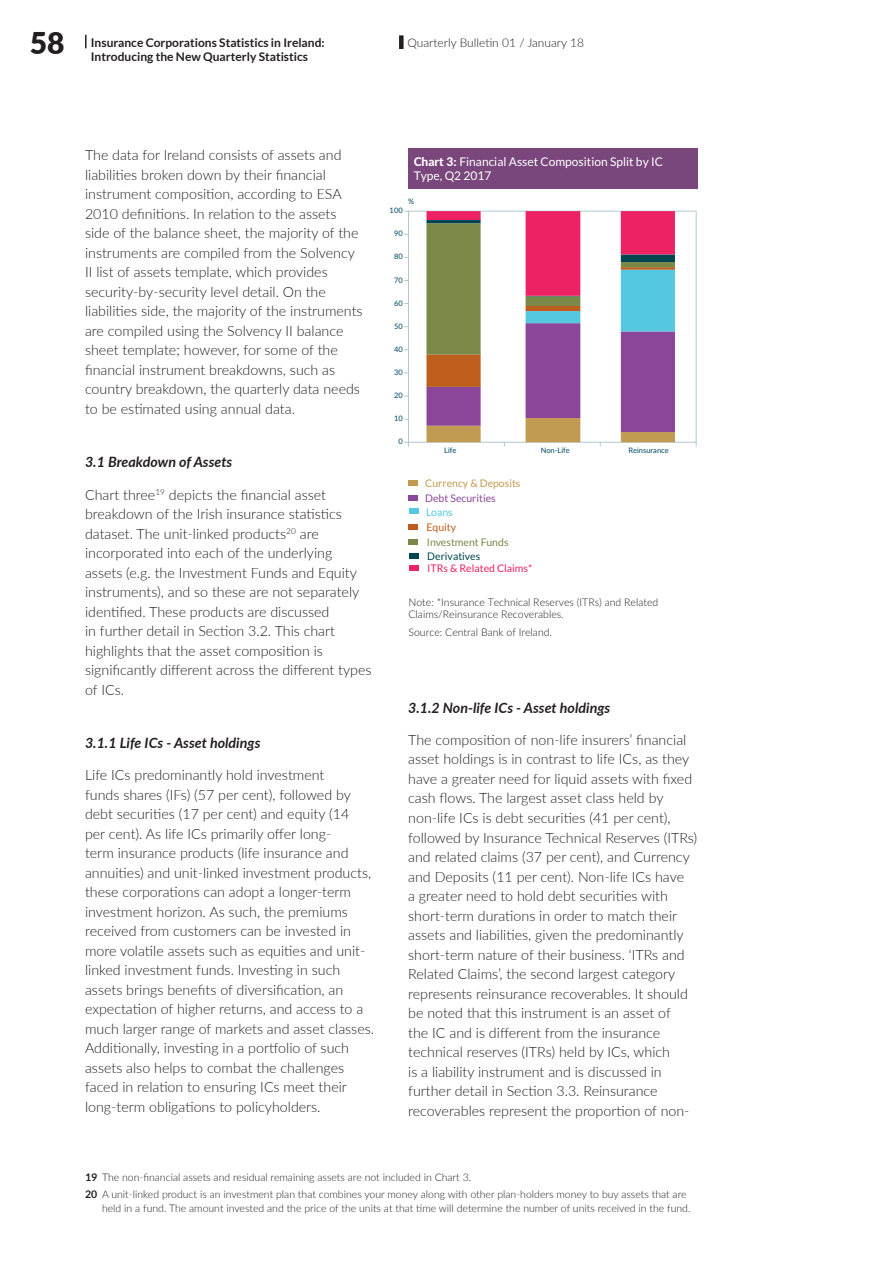
<style>
.page{position:relative;width:893px;height:1263px;background:#fff}
.page>*{position:absolute;margin:0;border:0;box-sizing:border-box;transform-origin:0 0}
.t1{font:900 30px "Lato";color:#231f20}
.Body_Text__5{font:300 14.25px/19.5px "Lato";color:#231f20}
.Subhead_II_3B4{font:italic 700 14.25px "Lato";color:#231f20}
.Page_Header{font:700 12px "Lato";color:#231f20}
.t2{font:12px/14.4px "Lato";color:#fff}
.t3{font:300 12px "Lato";color:#231f20}
.Footnotes_4-4__1{font:300 10.5px/13.5px "Lato";color:#231f20}
.t4{font:10.5px/15px "Lato";color:#7a8948}
.t5{font:10.5px/13.6px "Lato";color:#8b4599}
.t6{font:10.5px "Lato";color:#ed2262}
.t7{font:10.5px "Lato";color:#c19b52}
.t8{font:10.5px "Lato";color:#004650}
.t9{font:500 7.5px "Lato";color:#125370}
.s1{font-weight:800}
.s2{color:#53c8e0}
.s3{color:#be5e1c}
.s4{font-weight:700}
</style>
<div class="page">
<svg style="left:85px;top:35px;width:2px;height:13px"></svg>
<div style="left:399px;top:35px;width:5px;height:14px;background:#231f20"></div>
<hr style="left:408px;top:442px;width:288px;height:1px;background:#b0c8ce">
<hr style="left:696px;top:211px;width:1px;height:235px;background:#b0c8ce">
<hr style="left:408px;top:211px;width:1px;height:231px;background:#b0c8ce">
<hr style="left:404px;top:211px;width:292px;height:1px;background:#b0c8ce">
<svg style="left:426px;top:211px;width:249px;height:235px"></svg>
<div style="left:408px;top:495px;width:10px;height:5px;background:#8b4599"></div>
<div style="left:409px;top:480px;width:9px;height:5px;background:#c19b52"></div>
<div style="left:409px;top:508px;width:9px;height:6px;background:#53c8e0"></div>
<div style="left:408px;top:524px;width:10px;height:6px;background:#be5e1c"></div>
<div style="left:408px;top:539px;width:10px;height:6px;background:#7a8948"></div>
<div style="left:410px;top:565px;width:9px;height:6px;background:#ed2262"></div>
<div style="left:410px;top:553px;width:9px;height:6px;background:#004650"></div>
<div style="left:408px;top:149px;width:289px;height:40px;background:#7a477c"></div>
<h1 class="t1" style="left:30px;top:20px;width:36px">58</h1>
<p class="Page_Header" style="left:91px;top:36px;width:235px">Insurance Corporations Statistics in Ireland:</p>
<p class="t3" style="left:407px;top:34px;width:178px">Quarterly Bulletin 01 / January 18</p>
<p class="Page_Header" style="left:91px;top:50px;width:219px">Introducing the New Quarterly Statistics</p>
<p class="Body_Text__5" style="left:85px;top:145px;width:279px">The data for Ireland consists of assets and liabilities broken down by their financial instrument composition, according to ESA 2010 definitions. In relation to the assets side of the balance sheet, the majority of the instruments are compiled from the Solvency II list of assets template, which provides security-by-security level detail. On the liabilities side, the majority of the instruments are compiled using the Solvency II balance sheet template; however, for some of the financial instrument breakdowns, such as country breakdown, the quarterly data needs to be estimated using annual data.</p>
<p class="Subhead_II_3B4" style="left:85px;top:452px;width:149px">3.1 Breakdown of Assets</p>
<p class="Body_Text__5" style="left:85px;top:484px;width:288px">Chart three<sup>19</sup> depicts the financial asset breakdown of the Irish insurance statistics dataset. The unit-linked products<sup>20</sup> are incorporated into each of the underlying assets (e.g. the Investment Funds and Equity instruments), and so these are not separately identified. These products are discussed<br>in further detail in Section 3.2. This chart highlights that the asset composition is significantly different across the different types of ICs.</p>
<p class="Subhead_II_3B4" style="left:85px;top:732px;width:177px">3.1.1 Life ICs - Asset holdings</p>
<p class="Body_Text__5" style="left:85px;top:765px;width:291px">Life ICs predominantly hold investment<br>funds shares (IFs) (57 per cent), followed by debt securities (17 per cent) and equity (14<br>per cent). As life ICs primarily offer long-<br>term insurance products (life insurance and annuities) and unit-linked investment products, these corporations can adopt a longer-term investment horizon. As such, the premiums received from customers can be invested in more volatile assets such as equities and unit&shy;linked investment funds. Investing in such assets brings benefits of diversification, an expectation of higher returns, and access to a much larger range of markets and asset classes.<br>Additionally, investing in a portfolio of such assets also helps to combat the challenges faced in relation to ensuring ICs meet their long-term obligations to policyholders.</p>
<p class="t2" style="left:414px;top:154px;width:251px"><span class="s1">Chart 3:</span> Financial Asset Composition Split by IC<br>Type, Q2 2017</p>
<p class="t9" style="left:408px;top:195px;width:8px">%</p>
<p class="t9" style="left:390px;top:205px;width:15px">100</p>
<p class="t9" style="left:394px;top:228px;width:10px">90</p>
<p class="t9" style="left:394px;top:251px;width:10px">80</p>
<p class="t9" style="left:394px;top:274px;width:10px">70</p>
<p class="t9" style="left:394px;top:298px;width:10px">60</p>
<p class="t9" style="left:394px;top:321px;width:10px">50</p>
<p class="t9" style="left:394px;top:344px;width:10px">40</p>
<p class="t9" style="left:394px;top:367px;width:10px">30</p>
<p class="t9" style="left:394px;top:390px;width:10px">20</p>
<p class="t9" style="left:394px;top:413px;width:10px">10</p>
<p class="t9" style="left:398px;top:436px;width:6px">0</p>
<p class="t9" style="left:444px;top:445px;width:14px">Life</p>
<p class="t9" style="left:541px;top:445px;width:31px">Non-Life</p>
<p class="t9" style="left:629px;top:445px;width:42px">Reinsurance</p>
<p class="t7" style="left:425px;top:477px;width:97px">Currency &amp; Deposits</p>
<p class="t5" style="left:425px;top:491px;width:72px">Debt Securities<br><span class="s2">Loans</span></p>
<p class="t4" style="left:426px;top:520px;width:84px"><span class="s3">Equity<br></span>Investment Funds</p>
<p class="t8" style="left:427px;top:550px;width:54px">Derivatives</p>
<p class="t6" style="left:427px;top:562px;width:107px">ITRs &amp; Related Claims*</p>
<p class="Footnotes_4-4__1" style="left:408px;top:595px;width:251px;line-height:12.6px">Note: *Insurance Technical Reserves (ITRs) and Related<br>Claims/Reinsurance Recoverables.</p>
<p class="Footnotes_4-4__1" style="left:408px;top:625px;width:145px">Source: Central Bank of Ireland.</p>
<p class="Subhead_II_3B4" style="left:408px;top:697px;width:204px">3.1.2 Non-life ICs - Asset holdings</p>
<p class="Body_Text__5" style="left:408px;top:730px;width:291px">The composition of non-life insurers’ financial asset holdings is in contrast to life ICs, as they have a greater need for liquid assets with fixed cash flows. The largest asset class held by non-life ICs is debt securities (41 per cent), followed by Insurance Technical Reserves (ITRs) and related claims (37 per cent), and Currency and Deposits (11 per cent). Non-life ICs have<br>a greater need to hold debt securities with short-term durations in order to match their assets and liabilities, given the predominantly short-term nature of their business. ‘ITRs and Related Claims’, the second largest category represents reinsurance recoverables. It should be noted that this instrument is an asset of<br>the IC and is different from the insurance technical reserves (ITRs) held by ICs, which<br>is a liability instrument and is discussed in further detail in Section 3.3. Reinsurance recoverables represent the proportion of non-</p>
<p class="Footnotes_4-4__1" style="left:85px;top:1170px;width:388px"><span class="s4">19</span> The non-financial assets and residual remaining assets are not included in Chart 3.</p>
<p class="Footnotes_4-4__1" style="left:102px;top:1187px;width:590px;text-indent:-17px"><span class="s4">20</span> A unit-linked product is an investment plan that combines your money along with other plan-holders money to buy assets that are held in a fund. The amount invested and the price of the units at that time will determine the number of units received in the fund.</p>
</div>
